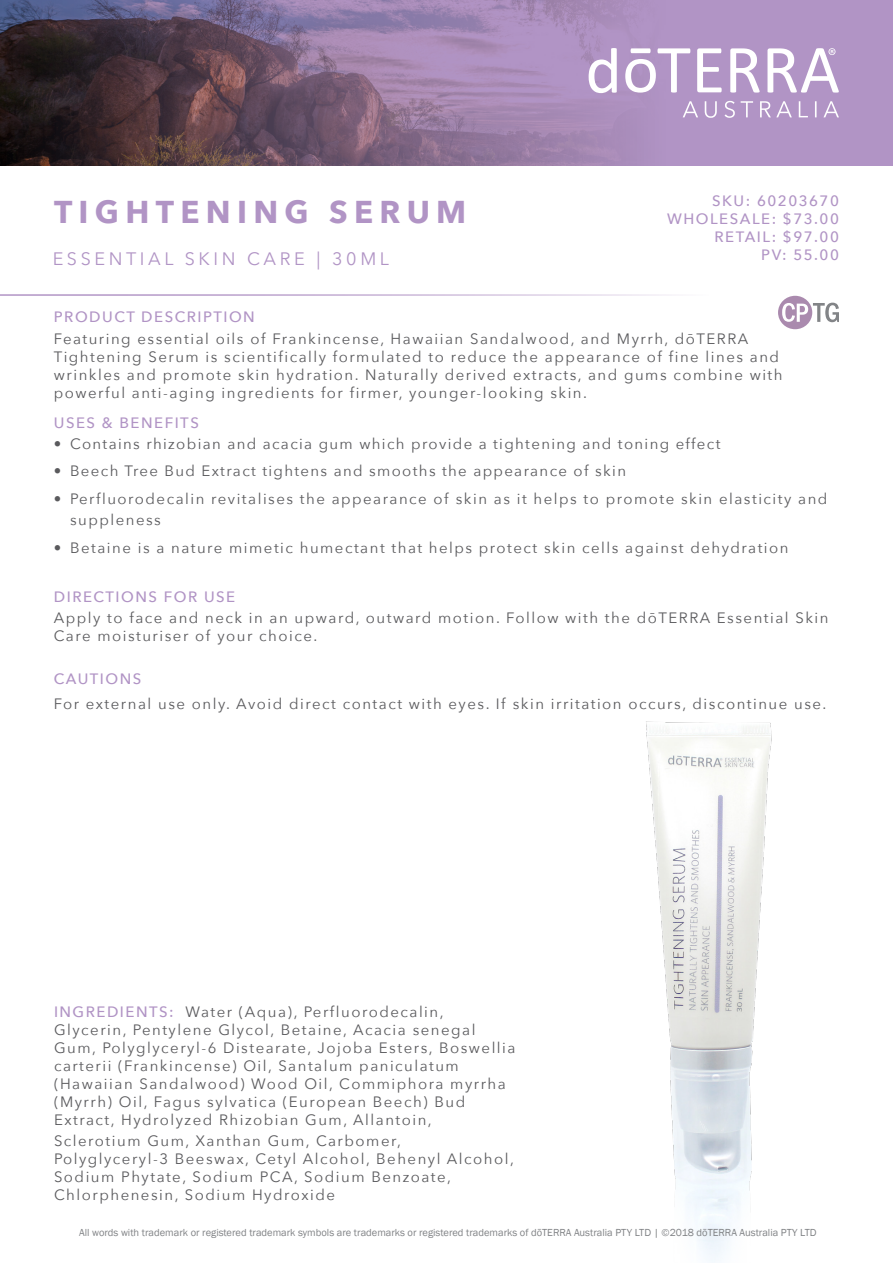
<style>
.page{position:relative;width:893px;height:1263px;background:#fff}
.page>*{position:absolute;margin:0;border:0;box-sizing:border-box;transform-origin:0 0}
.t1{font:700 31.5px "Avenir Next";letter-spacing:.2em;color:#b194c5}
.t2{font:18px "Avenir Next";letter-spacing:.2em;color:#b194c5}
.Oil_Attribute_Panel{font:15px/18px "Avenir Next";letter-spacing:.1em;color:#5a5a5d}
.Body{font:15px/18px "Avenir Next";letter-spacing:.1em;color:#5a5a5d}
.Directions_Bold_Attr{font:15px/18px "Avenir Next";letter-spacing:.1em;color:#5a5a5d}
.Tag_details{font:500 15px/18px "Avenir Next";letter-spacing:.1em;color:#b194c5;text-align:right}
.Purple_Headers{font:500 15px "Avenir Next";letter-spacing:.1em;color:#b194c5}
.Body-2{font:500 15px "Avenir Next";letter-spacing:.1em;color:#b194c5}
.Directions_Bold_Attr-2{font:500 15px "Avenir Next";letter-spacing:.1em;color:#b194c5}
.t3{font:10.5px "Franklin Gothic";color:#808285}
.s1{font-weight:500;color:#b194c5}
</style>
<div class="page">
<img style="left:646px;top:721px;width:126px;height:542px">
<svg style="left:0;top:0;width:893px;height:166px;background:#836c8b"></svg>
<svg style="left:730px;top:48px;width:30px;height:45px"></svg>
<svg style="left:697px;top:48px;width:25px;height:44px"></svg>
<svg style="left:589px;top:48px;width:28px;height:45px"></svg>
<svg style="left:767px;top:48px;width:72px;height:45px"></svg>
<svg style="left:625px;top:48px;width:65px;height:45px"></svg>
<svg style="left:683px;top:101px;width:156px;height:17px;background:#bfa7cf"></svg>
<hr style="left:0;top:294px;width:839px;height:2px;background:#b194c5">
<svg style="left:778px;top:296px;width:61px;height:33px"></svg>
<p class="t1" style="left:54px;top:185px;width:414px">TIGHTENING SERUM</p>
<p class="t2" style="left:53px;top:244px;width:338px">ESSENTIAL SKIN CARE | 30ML</p>
<p class="Tag_details" style="left:667px;top:191px;width:173px">SKU: 60203670<br>WHOLESALE: $73.00<br>RETAIL: $97.00<br>PV: 55.00</p>
<p class="Purple_Headers" style="left:54px;top:304px;width:203px">PRODUCT DESCRIPTION</p>
<p class="Body" style="left:54px;top:329px;width:730px">Featuring essential oils of Frankincense, Hawaiian Sandalwood, and Myrrh, dōTERRA Tightening Serum is scientifically formulated to reduce the appearance of fine lines and wrinkles and promote skin hydration. Naturally derived extracts, and gums combine with powerful anti-aging ingredients for firmer, younger-looking skin.</p>
<p class="Body-2" style="left:54px;top:409px;width:147px">USES &amp; BENEFITS</p>
<p class="Oil_Attribute_Panel" style="left:54px;top:434px;width:668px">• Contains rhizobian and acacia gum which provide a tightening and toning effect</p>
<p class="Oil_Attribute_Panel" style="left:54px;top:461px;width:574px">• Beech Tree Bud Extract tightens and smooths the appearance of skin</p>
<p class="Oil_Attribute_Panel" style="left:70px;top:488px;width:759px;line-height:21px;text-indent:-16px">• Perfluorodecalin revitalises the appearance of skin as it helps to promote skin elasticity and suppleness</p>
<p class="Oil_Attribute_Panel" style="left:54px;top:538px;width:736px">• Betaine is a nature mimetic humectant that helps protect skin cells against dehydration</p>
<p class="Purple_Headers" style="left:54px;top:583px;width:183px">DIRECTIONS FOR USE</p>
<p class="Directions_Bold_Attr" style="left:54px;top:608px;width:776px">Apply to face and neck in an upward, outward motion. Follow with the dōTERRA Essential Skin<br>Care moisturiser of your choice.</p>
<p class="Directions_Bold_Attr-2" style="left:54px;top:666px;width:89px">CAUTIONS</p>
<p class="Body" style="left:54px;top:694px;width:774px">For external use only. Avoid direct contact with eyes. If skin irritation occurs, discontinue use.</p>
<p class="Oil_Attribute_Panel" style="left:54px;top:1002px;width:463px"><span class="s1">INGREDIENTS:</span> Water (Aqua), Perfluorodecalin, Glycerin, Pentylene Glycol, Betaine, Acacia senegal Gum, Polyglyceryl-6 Distearate, Jojoba Esters, Boswellia carterii (Frankincense) Oil, Santalum paniculatum (Hawaiian Sandalwood) Wood Oil, Commiphora myrrha (Myrrh) Oil, Fagus sylvatica (European Beech) Bud Extract, Hydrolyzed Rhizobian Gum, Allantoin,</p>
<p class="Oil_Attribute_Panel" style="left:54px;top:1131px;width:461px">Sclerotium Gum, Xanthan Gum, Carbomer, Polyglyceryl-3 Beeswax, Cetyl Alcohol, Behenyl Alcohol, Sodium Phytate, Sodium PCA, Sodium Benzoate, Chlorphenesin, Sodium Hydroxide</p>
<p class="t3" style="left:79px;top:1226px;width:739px">All words with trademark or registered trademark symbols are trademarks or registered trademarks of dōTERRA Australia PTY LTD | ©2018 dōTERRA Australia PTY LTD</p>
</div>
